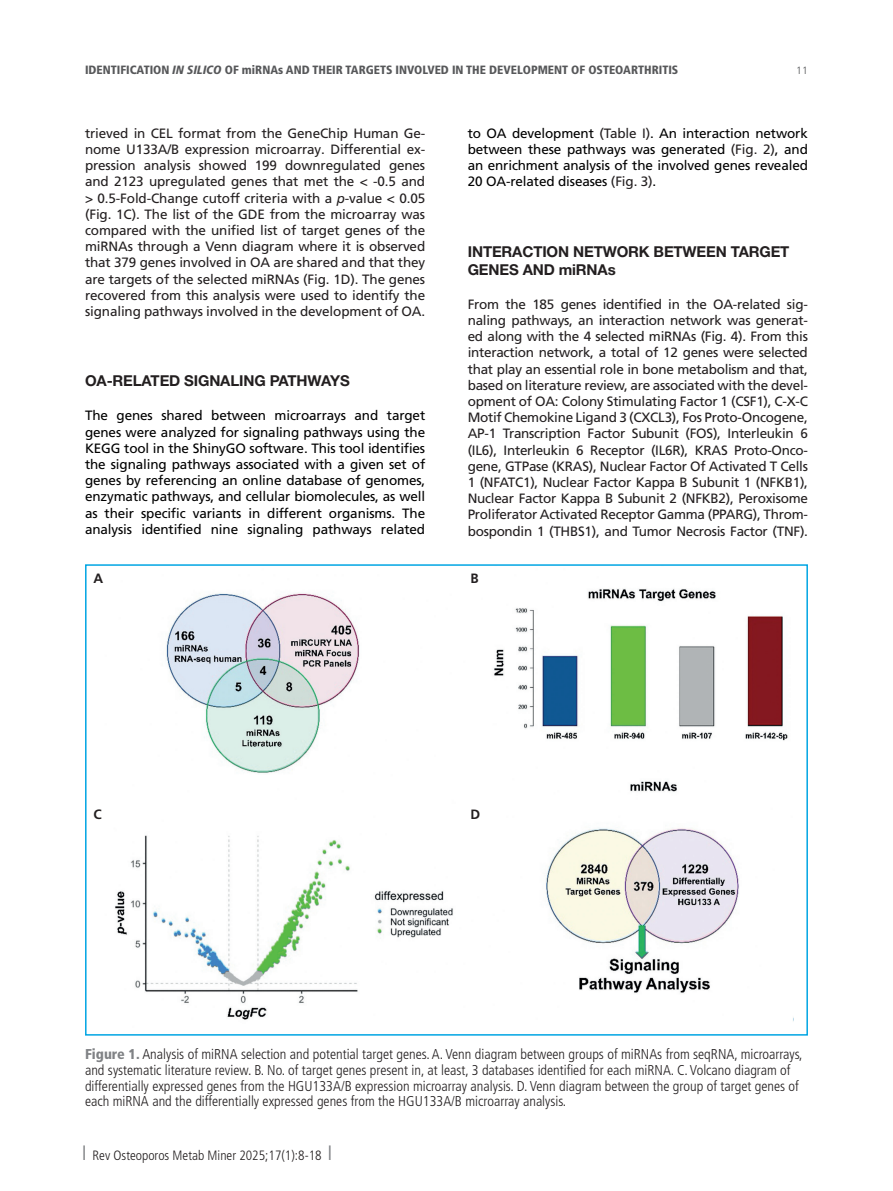
<style>
.page{position:relative;width:893px;height:1191px;background:#fff}
.page>*{position:absolute;margin:0;border:0;box-sizing:border-box;transform-origin:0 0}
.Ladillo_2{font:700 15px/18px "Helvetica Neue LT Std";letter-spacing:-.01em;color:#231f20}
.FIGURA_NÚMERO{font:300 condensed 14.25px/15.8px "Frutiger LT Pro";color:#231f20}
.BASE_TEXTO_ROOM{font:13.5px/16.2px "Frutiger LT Pro";letter-spacing:-.015em;color:#231f20;text-align:justify}
.BASE_TEXTO_ROOM-2{font:13.5px/16.2px "Frutiger LT Pro";letter-spacing:-.01em;color:#000;text-align:justify}
.t1{font:300 condensed 13.5px "Frutiger LT Pro";color:#231f20}
.Pie_Foto_Titulo{font:700 13.5px "Frutiger LT Pro";color:#231f20}
.t2{font:900 condensed 12px "Frutiger LT Pro";color:#57585a}
.t3{font:300 10.5px "Frutiger LT Pro";color:#57585a}
.s1{font-style:italic}
.s2{color:#231f20}
.s3{font-weight:900;color:#808285}
.s4{color:#808285}
</style>
<div class="page">
<img style="left:115px;top:589px;width:679px;height:432px">
<div style="left:85px;top:564px;width:723px;height:471px;border:2px solid #00a5e3"></div>
<p class="t2" style="left:85px;top:62px;width:595px">IDENTIFICATION <span class="s1">IN SILICO</span> OF miRNAs AND THEIR TARGETS INVOLVED IN THE DEVELOPMENT OF OSTEOARTHRITIS</p>
<p class="t3" style="left:796px;top:64px;width:13px">11</p>
<p class="BASE_TEXTO_ROOM" style="left:85px;top:125px;width:342px">trieved in CEL format from the GeneChip Human Ge&shy;nome U133A/B expression microarray. Differential ex&shy;pression analysis showed 199 downregulated genes and 2123 upregulated genes that met the &lt; -0.5 and &gt; 0.5-Fold-Change cutoff criteria with a <span class="s1">p</span>-value &lt; 0.05 (Fig. 1C). The list of the GDE from the microarray was compared with the unified list of target genes of the miRNAs through a Venn diagram where it is observed that 379 genes involved in OA are shared and that they are targets of the selected miRNAs (Fig. 1D). The genes recovered from this analysis were used to identify the signaling pathways involved in the development of OA.</p>
<p class="Ladillo_2" style="left:85px;top:371px;width:266px">OA-RELATED SIGNALING PATHWAYS</p>
<p class="BASE_TEXTO_ROOM-2" style="left:85px;top:408px;width:342px">The genes shared between microarrays and target genes were analyzed for signaling pathways using the KEGG tool in the ShinyGO software. This tool identifies the signaling pathways associated with a given set of genes by referencing an online database of genomes, enzymatic pathways, and cellular biomolecules, as well as their specific variants in different organisms. The analysis identified nine signaling pathways related</p>
<p class="Pie_Foto_Titulo" style="left:94px;top:570px;width:11px">A</p>
<p class="BASE_TEXTO_ROOM-2" style="left:468px;top:125px;width:342px">to OA development <span class="s2">(Table I)</span>. An interaction network between these pathways was generated <span class="s2">(Fig. 2)</span>, and an enrichment analysis of the involved genes revealed 20 OA-related diseases <span class="s2">(Fig. 3)</span>.</p>
<p class="Ladillo_2" style="left:468px;top:242px;width:323px">INTERACTION NETWORK BETWEEN TARGET<br>GENES AND miRNAs</p>
<p class="BASE_TEXTO_ROOM" style="left:468px;top:296px;width:342px">From the 185 genes identified in the OA-related sig&shy;naling pathways, an interaction network was generat&shy;ed along with the 4 selected miRNAs (Fig. 4). From this interaction network, a total of 12 genes were selected that play an essential role in bone metabolism and that, based on literature review, are associated with the devel&shy;opment of OA: Colony Stimulating Factor 1 (CSF1), C-X-C Motif Chemokine Ligand 3 (CXCL3), Fos Proto-Oncogene, AP-1 Transcription Factor Subunit (FOS), Interleukin 6 (IL6), Interleukin 6 Receptor (IL6R), KRAS Proto-Onco&shy;gene, GTPase (KRAS), Nuclear Factor Of Activated T Cells 1 (NFATC1), Nuclear Factor Kappa B Subunit 1 (NFKB1), Nuclear Factor Kappa B Subunit 2 (NFKB2), Peroxisome Proliferator Activated Receptor Gamma (PPARG), Throm&shy;bospondin 1 (THBS1), and Tumor Necrosis Factor (TNF).</p>
<p class="Pie_Foto_Titulo" style="left:471px;top:570px;width:10px">B</p>
<p class="Pie_Foto_Titulo" style="left:94px;top:806px;width:10px">C</p>
<p class="Pie_Foto_Titulo" style="left:471px;top:806px;width:11px">D</p>
<p class="FIGURA_NÚMERO" style="left:85px;top:1046px;width:719px"><span class="s3">Figure 1.</span> Analysis of miRNA selection and potential target genes. A. Venn diagram between groups of miRNAs from seqRNA, microarrays, and systematic literature review. B. No. of target genes present in, at least, 3 databases identified for each miRNA. C. Volcano diagram of differentially expressed genes from the HGU133A/B expression microarray analysis. D. Venn diagram between the group of target genes of each miRNA and the differentially expressed genes from the HGU133A/B microarray analysis.</p>
<p class="t1" style="left:83px;top:1147px;width:250px"><span class="s4">❘</span> Rev Osteoporos Metab Miner 2025;17(1):8-18 <span class="s4">❘</span></p>
</div>
